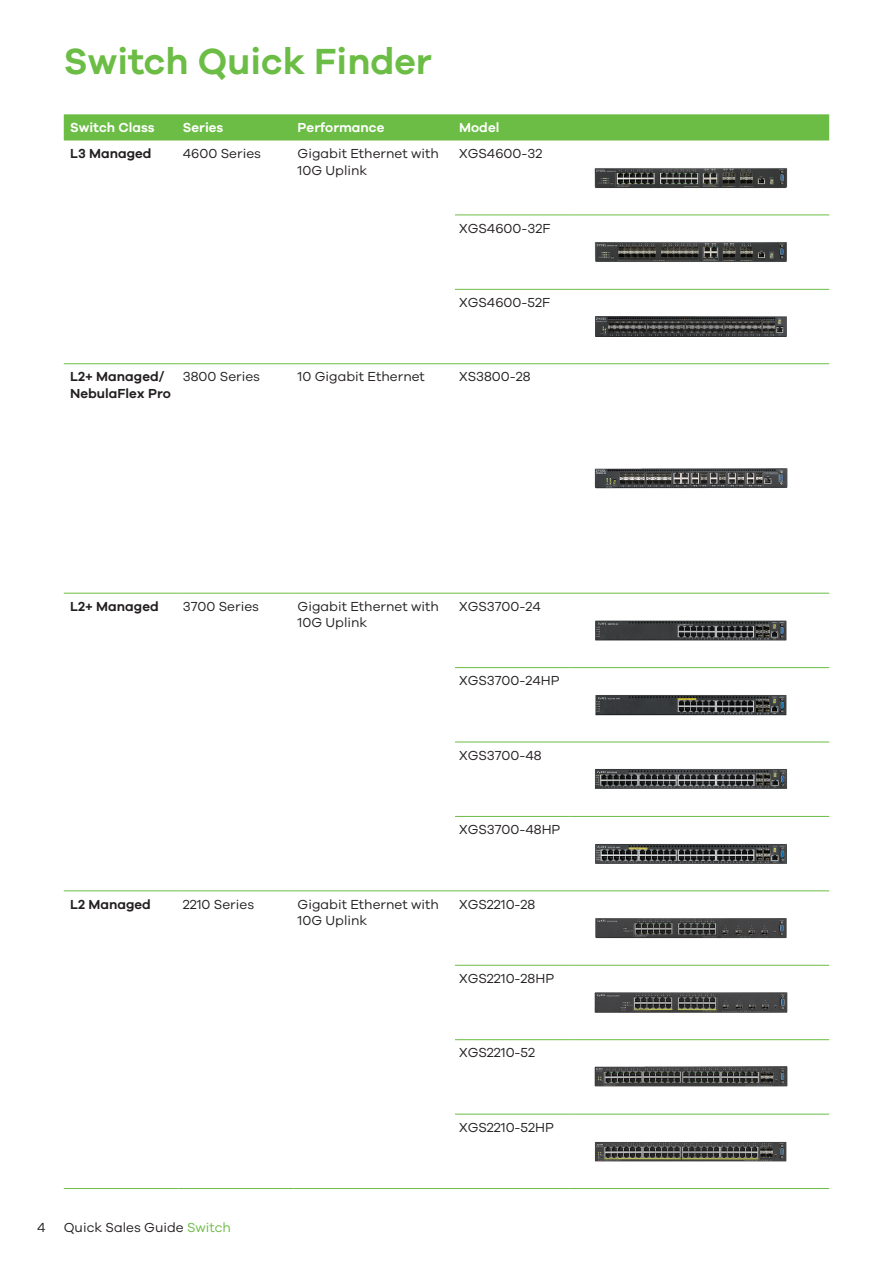
<style>
.page{position:relative;width:893px;height:1263px;background:#fff}
.page>*{position:absolute;margin:0;border:0;box-sizing:border-box;transform-origin:0 0}
.Title-20pt{font:600 37.5px "Galano Grotesque";color:#6cbd45}
.t1{font:13.5px/16.5px "Galano Grotesque";color:#231f20}
.t2{font:600 13.5px "Galano Grotesque";color:#231f20}
.t3{font:600 13.5px "Galano Grotesque";color:#fff}
.s1{color:#6cbd45}
</style>
<div class="page">
<div style="left:64px;top:114px;width:765px;height:26px;background:#6cbd45"></div>
<hr style="left:455px;top:215px;width:115px;height:1px;background:#6cbd45">
<hr style="left:570px;top:215px;width:259px;height:1px;background:#6cbd45">
<hr style="left:455px;top:289px;width:115px;height:1px;background:#6cbd45">
<hr style="left:570px;top:289px;width:259px;height:1px;background:#6cbd45">
<hr style="left:64px;top:363px;width:115px;height:1px;background:#6cbd45">
<hr style="left:179px;top:363px;width:114px;height:1px;background:#6cbd45">
<hr style="left:293px;top:363px;width:162px;height:1px;background:#6cbd45">
<hr style="left:455px;top:363px;width:115px;height:1px;background:#6cbd45">
<hr style="left:570px;top:363px;width:259px;height:1px;background:#6cbd45">
<hr style="left:64px;top:593px;width:115px;height:1px;background:#6cbd45">
<hr style="left:179px;top:593px;width:114px;height:1px;background:#6cbd45">
<hr style="left:293px;top:593px;width:162px;height:1px;background:#6cbd45">
<hr style="left:455px;top:593px;width:115px;height:1px;background:#6cbd45">
<hr style="left:570px;top:593px;width:259px;height:1px;background:#6cbd45">
<hr style="left:455px;top:667px;width:115px;height:1px;background:#6cbd45">
<hr style="left:570px;top:667px;width:259px;height:1px;background:#6cbd45">
<hr style="left:455px;top:742px;width:115px;height:1px;background:#6cbd45">
<hr style="left:570px;top:742px;width:259px;height:1px;background:#6cbd45">
<hr style="left:455px;top:816px;width:115px;height:1px;background:#6cbd45">
<hr style="left:570px;top:816px;width:259px;height:1px;background:#6cbd45">
<hr style="left:64px;top:890px;width:115px;height:1px;background:#6cbd45">
<hr style="left:179px;top:890px;width:114px;height:1px;background:#6cbd45">
<hr style="left:293px;top:890px;width:162px;height:1px;background:#6cbd45">
<hr style="left:455px;top:890px;width:115px;height:1px;background:#6cbd45">
<hr style="left:570px;top:890px;width:259px;height:1px;background:#6cbd45">
<hr style="left:455px;top:965px;width:115px;height:1px;background:#6cbd45">
<hr style="left:570px;top:965px;width:259px;height:1px;background:#6cbd45">
<hr style="left:455px;top:1039px;width:115px;height:1px;background:#6cbd45">
<hr style="left:570px;top:1039px;width:259px;height:1px;background:#6cbd45">
<hr style="left:64px;top:1188px;width:115px;height:1px;background:#6cbd45">
<hr style="left:179px;top:1188px;width:114px;height:1px;background:#6cbd45">
<hr style="left:293px;top:1188px;width:162px;height:1px;background:#6cbd45">
<hr style="left:455px;top:1114px;width:115px;height:1px;background:#6cbd45">
<hr style="left:455px;top:1188px;width:115px;height:1px;background:#6cbd45">
<hr style="left:570px;top:1114px;width:259px;height:1px;background:#6cbd45">
<hr style="left:570px;top:1188px;width:259px;height:1px;background:#6cbd45">
<img style="left:595px;top:317px;width:192px;height:19px">
<img style="left:595px;top:620px;width:192px;height:21px">
<img style="left:595px;top:769px;width:192px;height:20px">
<img style="left:595px;top:844px;width:192px;height:20px">
<img style="left:595px;top:695px;width:192px;height:20px">
<img style="left:595px;top:168px;width:193px;height:20px">
<img style="left:594px;top:242px;width:193px;height:20px">
<img style="left:595px;top:918px;width:192px;height:21px">
<img style="left:594px;top:992px;width:194px;height:21px">
<img style="left:594px;top:1066px;width:194px;height:21px">
<img style="left:594px;top:1141px;width:193px;height:21px">
<img style="left:594px;top:468px;width:194px;height:21px">
<p class="Title-20pt" style="left:64px;top:38px;width:370px">Switch Quick Finder</p>
<p class="t3" style="left:70px;top:119px;width:86px">Switch Class</p>
<p class="t3" style="left:183px;top:119px;width:42px">Series</p>
<p class="t3" style="left:298px;top:119px;width:88px">Performance</p>
<p class="t3" style="left:459px;top:119px;width:42px">Model</p>
<p class="t2" style="left:70px;top:145px;width:83px">L3 Managed</p>
<p class="t1" style="left:183px;top:145px;width:80px">4600 Series</p>
<p class="t1" style="left:298px;top:145px;width:143px">Gigabit Ethernet with<br>10G Uplink</p>
<p class="t1" style="left:459px;top:145px;width:85px">XGS4600-32</p>
<p class="t1" style="left:459px;top:219px;width:93px">XGS4600-32F</p>
<p class="t1" style="left:459px;top:294px;width:92px">XGS4600-52F</p>
<p class="t2" style="left:70px;top:369px;width:96px">L2+ Managed/</p>
<p class="t2" style="left:70px;top:385px;width:102px">NebulaFlex Pro</p>
<p class="t1" style="left:183px;top:368px;width:79px">3800 Series</p>
<p class="t1" style="left:298px;top:368px;width:129px">10 Gigabit Ethernet</p>
<p class="t1" style="left:459px;top:368px;width:73px">XS3800-28</p>
<p class="t2" style="left:70px;top:598px;width:90px">L2+ Managed</p>
<p class="t1" style="left:183px;top:598px;width:78px">3700 Series</p>
<p class="t1" style="left:298px;top:598px;width:143px">Gigabit Ethernet with</p>
<p class="t1" style="left:298px;top:614px;width:71px">10G Uplink</p>
<p class="t1" style="left:459px;top:598px;width:83px">XGS3700-24</p>
<p class="t1" style="left:459px;top:672px;width:102px">XGS3700-24HP</p>
<p class="t1" style="left:459px;top:746px;width:84px">XGS3700-48</p>
<p class="t1" style="left:459px;top:821px;width:103px">XGS3700-48HP</p>
<p class="t2" style="left:70px;top:896px;width:82px">L2 Managed</p>
<p class="t1" style="left:183px;top:895px;width:73px">2210 Series</p>
<p class="t1" style="left:298px;top:895px;width:143px">Gigabit Ethernet with</p>
<p class="t1" style="left:298px;top:912px;width:71px">10G Uplink</p>
<p class="t1" style="left:459px;top:895px;width:78px">XGS2210-28</p>
<p class="t1" style="left:459px;top:970px;width:96px">XGS2210-28HP</p>
<p class="t1" style="left:459px;top:1044px;width:77px">XGS2210-52</p>
<p class="t1" style="left:459px;top:1118px;width:96px">XGS2210-52HP</p>
<p class="t1" style="left:37px;top:1218px;width:10px">4</p>
<p class="t1" style="left:64px;top:1218px;width:169px">Quick Sales Guide <span class="s1">Switch</span></p>
</div>
